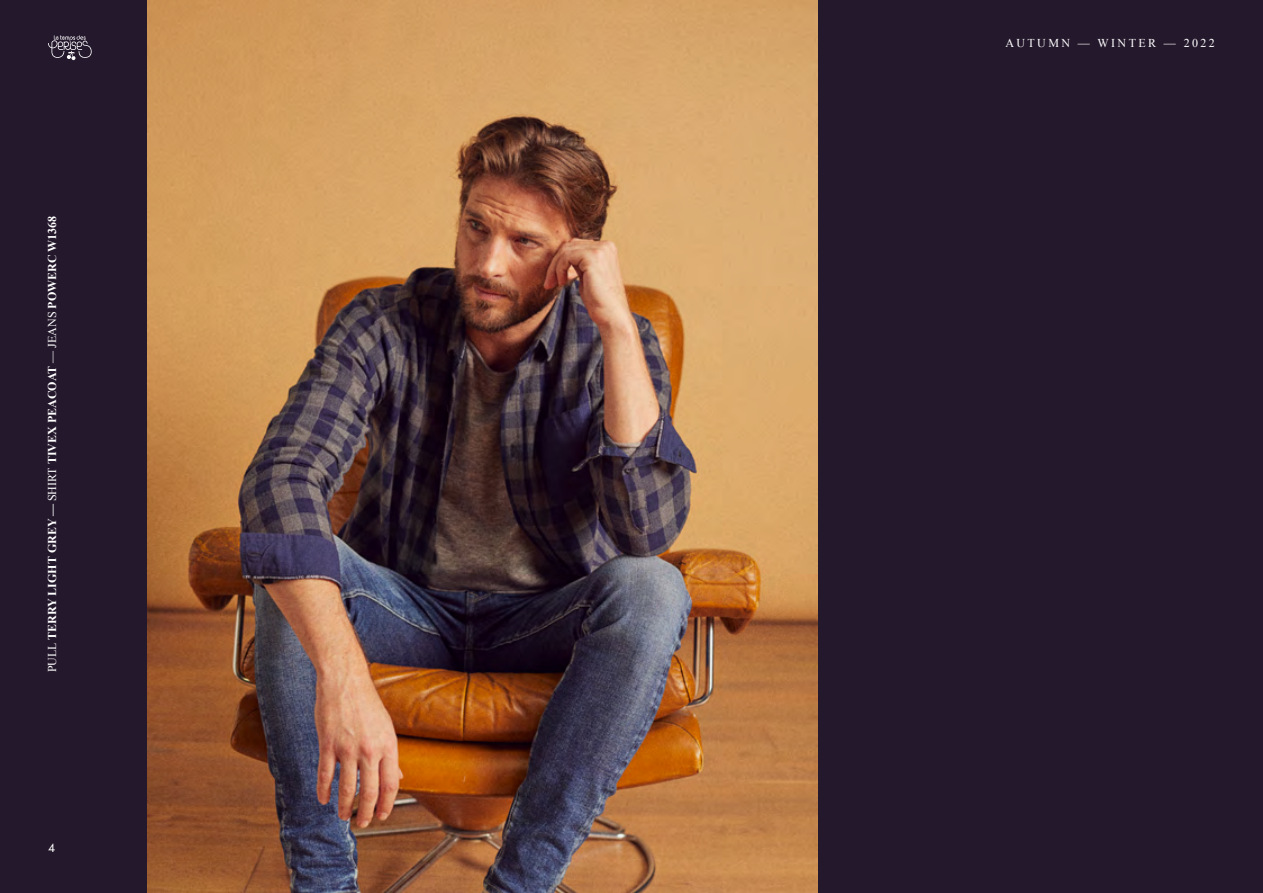
<style>
.page{position:relative;width:1263px;height:893px;background:#24182c}
.page>*{position:absolute;margin:0;border:0;box-sizing:border-box;transform-origin:0 0}
.t1{font:700 12px "Times New Roman";color:#fff}
.t2{font:12px "Times New Roman";letter-spacing:.2em;color:#fff}
.t3{font:12px "Jost";color:#fff}
.s1{font-weight:400}
</style>
<div class="page">
<img style="left:147px;top:0;width:671px;height:893px">
<svg style="left:48px;top:35px;width:44px;height:25px"></svg>
<p class="t1" style="left:44px;top:672px;width:458px;rotate:-90deg"><span class="s1">PULL</span> TERRY LIGHT GREY — <span class="s1">SHIRT</span> TIVEX PEACOAT <span class="s1">— JEANS</span> POWERC W1368</p>
<p class="t3" style="left:48px;top:839px;width:8px">4</p>
<p class="t2" style="left:1005px;top:35px;width:211px">AUTUMN — WINTER — 2022</p>
</div>
